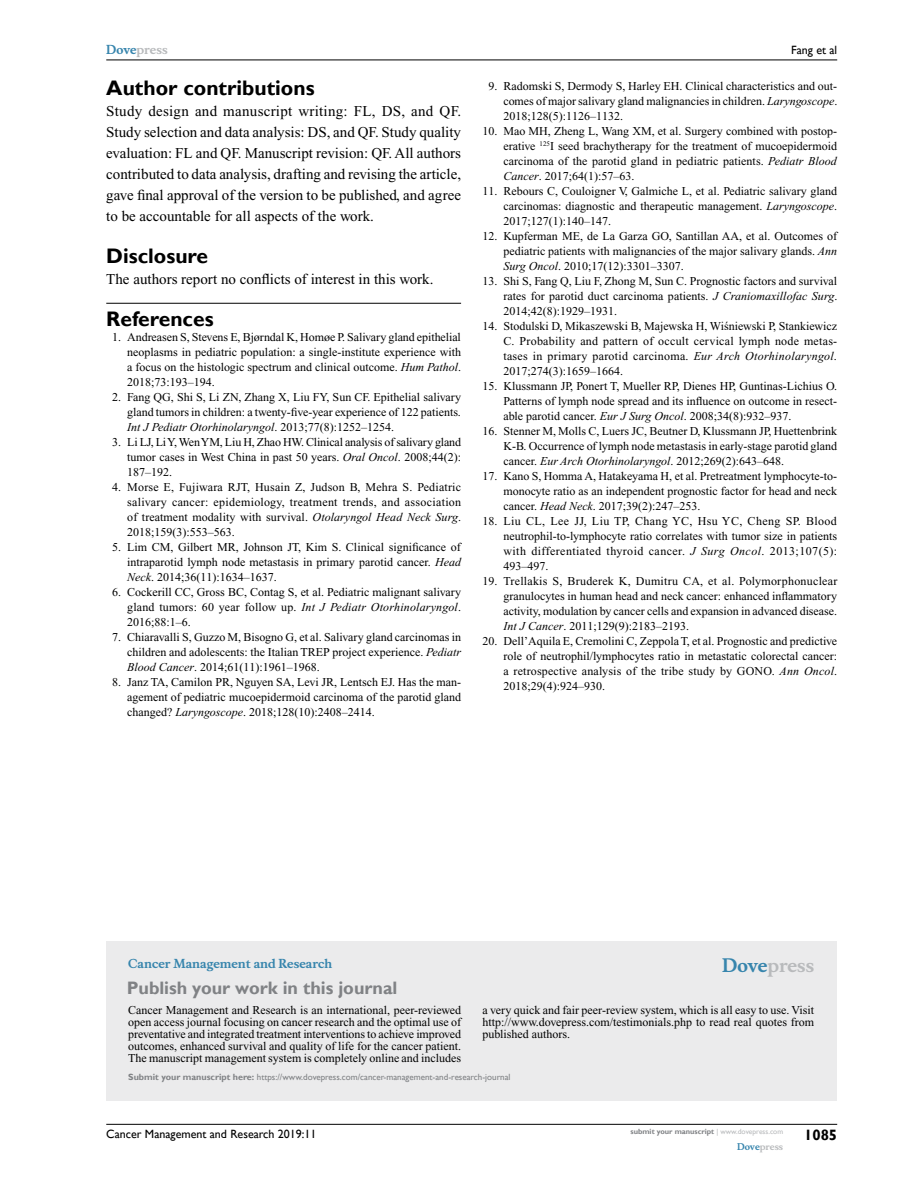
<style>
.page{position:relative;width:918px;height:1188px;background:#fff}
.page>*{position:absolute;margin:0;border:0;box-sizing:border-box;transform-origin:0 0}
.t1{font:700 21px "Gill Sans";color:#000}
.t2{font:700 18px "Gill Sans";color:#808285}
.t3{font:700 18px "Musee";color:#b8babc}
.t4{font:15px/21px "Times New Roman";color:#000;text-align:justify}
.t5{font:700 15px "Gill Sans";color:#000}
.t6{font:12px/15px "Times New Roman";color:#000;text-align:justify}
.t7{font:12px "Gill Sans";color:#000}
.t8{font:700 12px "Musee";color:#3785ad}
.t9{font:700 12px "Musee";color:#b8babc}
.t10{font:9px "Gill Sans";color:#808285}
.t11{font:700 9px "Musee";color:#b8babc}
.t12{font:700 7.5px "Gill Sans";color:#808285}
.s1{color:#3785ad}
.s2{font-style:italic}
.s3{font-style:inherit}
.s4{font-weight:700}
.s5{font-weight:400;color:#b8babc}
</style>
<div class="page">
<div style="left:106px;top:941px;width:731px;height:159px;background:#ebebec"></div>
<hr style="left:106px;top:1124px;width:731px;height:1px;background:#000">
<hr style="left:106px;top:60px;width:731px;height:1px;background:#000">
<hr style="left:106px;top:303px;width:355px;height:1px;background:#000">
<p class="t9" style="left:106px;top:43px;width:63px"><span class="s1">Dove</span>press</p>
<h1 class="t1" style="left:106px;top:76px;width:210px">Author contributions</h1>
<p class="t4" style="left:106px;top:101px;width:356px">Study design and manuscript writing: FL, DS, and QF.<br>Study selection and data analysis: DS, and QF. Study quality evaluation: FL and QF. Manuscript revision: QF. All authors contributed to data analysis, drafting and revising the article, gave final approval of the version to be published, and agree to be accountable for all aspects of the work.</p>
<h1 class="t1" style="left:106px;top:244px;width:103px">Disclosure</h1>
<p class="t4" style="left:106px;top:269px;width:329px">The authors report no conflicts of interest in this work.</p>
<h1 class="t1" style="left:106px;top:307px;width:109px">References</h1>
<p class="t6" style="left:127px;top:330px;width:335px;text-indent:-15px">1. Andreasen S, Stevens E, Bjørndal K, Homøe P. Salivary gland epithelial neoplasms in pediatric population: a single-institute experience with a focus on the histologic spectrum and clinical outcome. <span class="s2">Hum Pathol</span>.<br>2018;73:193–194.</p>
<p class="t6" style="left:127px;top:390px;width:335px;text-indent:-15px">2. Fang QG, Shi S, Li ZN, Zhang X, Liu FY, Sun CF. Epithelial salivary gland tumors in children: a twenty-five-year experience of 122 patients.<br><span class="s2">Int J Pediatr Otorhinolaryngol</span>. 2013;77(8):1252–1254.</p>
<p class="t6" style="left:127px;top:435px;width:335px;text-indent:-15px">3. Li LJ, Li Y, Wen YM, Liu H, Zhao HW. Clinical analysis of salivary gland tumor cases in West China in past 50 years. <span class="s2">Oral Oncol</span>. 2008;44(2):<br>187–192.</p>
<p class="t6" style="left:127px;top:480px;width:335px;text-indent:-15px">4. Morse E, Fujiwara RJT, Husain Z, Judson B, Mehra S. Pediatric salivary cancer: epidemiology, treatment trends, and association of treatment modality with survival. <span class="s2">Otolaryngol Head Neck Surg</span>.<br>2018;159(3):553–563.</p>
<p class="t6" style="left:127px;top:540px;width:335px;text-indent:-15px">5. Lim CM, Gilbert MR, Johnson JT, Kim S. Clinical significance of intraparotid lymph node metastasis in primary parotid cancer. <span class="s2">Head Neck</span>. 2014;36(11):1634–1637.</p>
<p class="t6" style="left:127px;top:585px;width:335px;text-indent:-15px">6. Cockerill CC, Gross BC, Contag S, et al. Pediatric malignant salivary gland tumors: 60 year follow up. <span class="s2">Int J Pediatr Otorhinolaryngol</span>.<br>2016;88:1–6.</p>
<p class="t6" style="left:127px;top:630px;width:335px;text-indent:-15px">7. Chiaravalli S, Guzzo M, Bisogno G, et al. Salivary gland carcinomas in children and adolescents: the Italian TREP project experience. <span class="s2">Pediatr Blood Cancer</span>. 2014;61(11):1961–1968.</p>
<p class="t6" style="left:127px;top:675px;width:335px;text-indent:-15px">8. Janz TA, Camilon PR, Nguyen SA, Levi JR, Lentsch EJ. Has the man&shy;agement of pediatric mucoepidermoid carcinoma of the parotid gland changed? <span class="s2">Laryngoscope</span>. 2018;128(10):2408–2414.</p>
<p class="t7" style="left:791px;top:43px;width:48px">Fang et al</p>
<p class="t6" style="left:503px;top:79px;width:336px;text-indent:-15px">9. Radomski S, Dermody S, Harley EH. Clinical characteristics and out&shy;comes of major salivary gland malignancies in children. <span class="s2">Laryngoscope</span>.<br>2018;128(5):1126–1132.</p>
<p class="t6" style="left:503px;top:124px;width:335px;text-indent:-21px">10. Mao MH, Zheng L, Wang XM, et al. Surgery combined with postop&shy;erative <sup>125</sup>I seed brachytherapy for the treatment of mucoepidermoid carcinoma of the parotid gland in pediatric patients. <span class="s2">Pediatr Blood Cancer</span>. 2017;64(1):57–63.</p>
<p class="t6" style="left:503px;top:184px;width:335px;text-indent:-21px">11. Rebours C, Couloigner V, Galmiche L, et al. Pediatric salivary gland carcinomas: diagnostic and therapeutic management. <span class="s2">Laryngoscope</span>.<br>2017;127(1):140–147.</p>
<p class="t6" style="left:503px;top:229px;width:335px;text-indent:-21px">12. Kupferman ME, de La Garza GO, Santillan AA, et al. Outcomes of pediatric patients with malignancies of the major salivary glands. <span class="s2">Ann Surg Oncol</span>. 2010;17(12):3301–3307.</p>
<p class="t6" style="left:503px;top:274px;width:336px;text-indent:-21px">13. Shi S, Fang Q, Liu F, Zhong M, Sun C. Prognostic factors and survival rates for parotid duct carcinoma patients. <span class="s2">J Craniomaxillofac Surg</span>.<br>2014;42(8):1929–1931.</p>
<p class="t6" style="left:503px;top:319px;width:335px;text-indent:-21px">14. Stodulski D, Mikaszewski B, Majewska H, Wi<span class="s3">ś</span>niewski P, Stankiewicz C. Probability and pattern of occult cervical lymph node metas&shy;tases in primary parotid carcinoma. <span class="s2">Eur Arch Otorhinolaryngol</span>.<br>2017;274(3):1659–1664.</p>
<p class="t6" style="left:503px;top:379px;width:335px;text-indent:-21px">15. Klussmann JP, Ponert T, Mueller RP, Dienes HP, Guntinas-Lichius O.<br>Patterns of lymph node spread and its influence on outcome in resect&shy;able parotid cancer. <span class="s2">Eur J Surg Oncol</span>. 2008;34(8):932–937.</p>
<p class="t6" style="left:503px;top:424px;width:335px;text-indent:-21px">16. Stenner M, Molls C, Luers JC, Beutner D, Klussmann JP, Huettenbrink K-B. Occurrence of lymph node metastasis in early-stage parotid gland cancer. <span class="s2">Eur Arch Otorhinolaryngol</span>. 2012;269(2):643–648.</p>
<p class="t6" style="left:503px;top:469px;width:335px;text-indent:-21px">17. Kano S, Homma A, Hatakeyama H, et al. Pretreatment lymphocyte-to&shy;monocyte ratio as an independent prognostic factor for head and neck cancer. <span class="s2">Head Neck</span>. 2017;39(2):247–253.</p>
<p class="t6" style="left:503px;top:514px;width:335px;text-indent:-21px">18. Liu CL, Lee JJ, Liu TP, Chang YC, Hsu YC, Cheng SP. Blood neutrophil-to-lymphocyte ratio correlates with tumor size in patients with differentiated thyroid cancer. <span class="s2">J Surg Oncol</span>. 2013;107(5):<br>493–497.</p>
<p class="t6" style="left:503px;top:574px;width:335px;text-indent:-21px">19. Trellakis S, Bruderek K, Dumitru CA, et al. Polymorphonuclear granulocytes in human head and neck cancer: enhanced inflammatory activity, modulation by cancer cells and expansion in advanced disease.<br><span class="s2">Int J Cancer</span>. 2011;129(9):2183–2193.</p>
<p class="t6" style="left:503px;top:634px;width:335px;text-indent:-21px">20. Dell’Aquila E, Cremolini C, Zeppola T, et al. Prognostic and predictive role of neutrophil/lymphocytes ratio in metastatic colorectal cancer: a retrospective analysis of the tribe study by GONO. <span class="s2">Ann Oncol</span>.<br>2018;29(4):924–930.</p>
<p class="t8" style="left:128px;top:956px;width:206px">Cancer Management and Research</p>
<h2 class="t2" style="left:127px;top:977px;width:272px">Publish your work in this journal</h2>
<h2 class="t3" style="left:722px;top:955px;width:94px"><span class="s1">Dove</span>press</h2>
<p class="t6" style="left:128px;top:1004px;width:334px;line-height:12px">Cancer Management and Research is an international, peer-reviewed open access journal focusing on cancer research and the optimal use of preventative and integrated treatment interventions to achieve improved outcomes, enhanced survival and quality of life for the cancer patient.<br>The manuscript management system is completely online and includes</p>
<p class="t6" style="left:482px;top:1004px;width:333px;line-height:12px">a very quick and fair peer-review system, which is all easy to use. Visit http://www.dovepress.com/testimonials.php to read real quotes from published authors.</p>
<p class="t10" style="left:128px;top:1072px;width:384px"><span class="s4">Submit your manuscript here:</span> https://www.dovepress.com/cancer-management-and-research-journal</p>
<p class="t7" style="left:106px;top:1127px;width:212px">Cancer Management and Research 2019:11</p>
<p class="t12" style="left:631px;top:1127px;width:154px">submit your manuscript <span class="s5">| www.dovepress.com</span></p>
<p class="t11" style="left:737px;top:1141px;width:48px"><span class="s1">Dove</span>press</p>
<p class="t5" style="left:804px;top:1126px;width:35px">1085</p>
</div>
